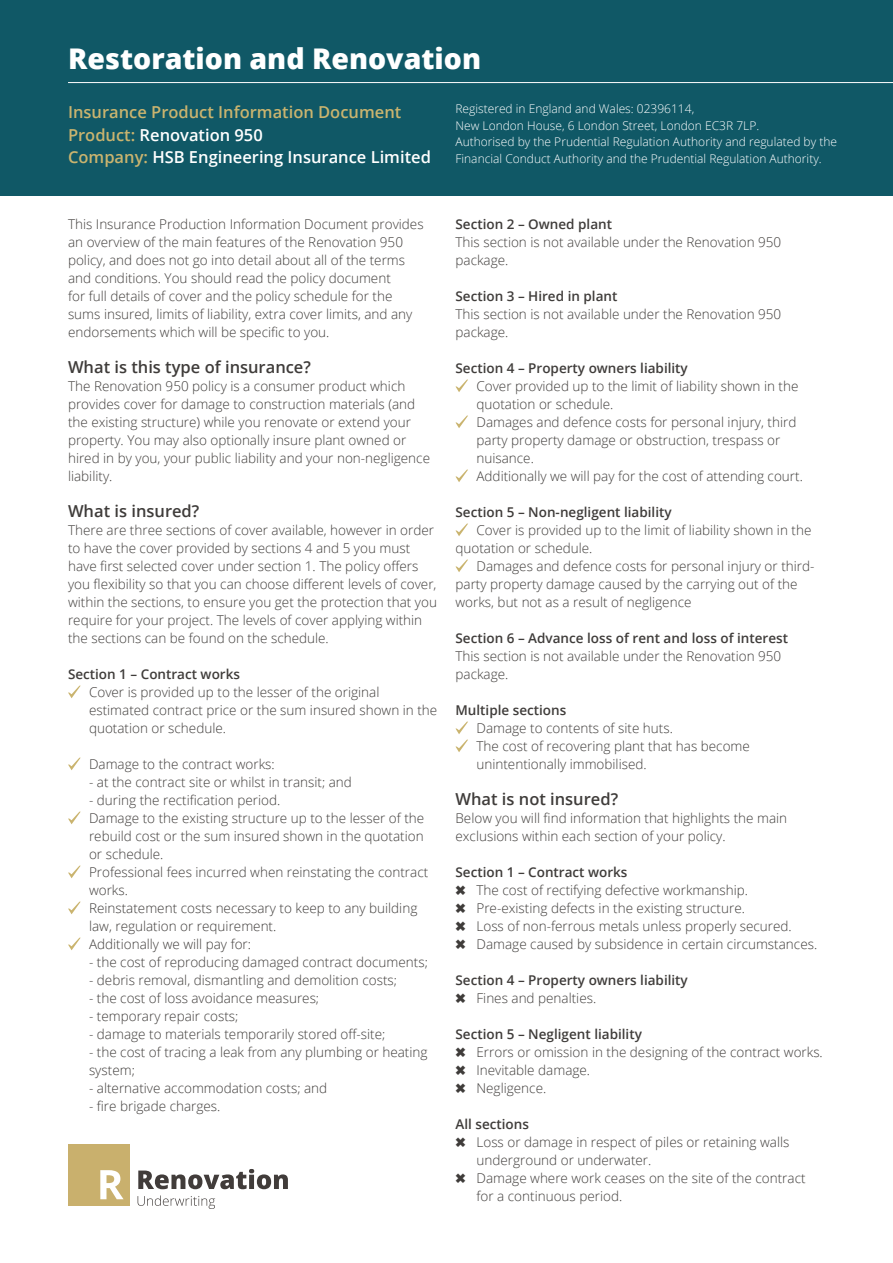
<style>
.page{position:relative;width:893px;height:1263px;background:#fff}
.page>*{position:absolute;margin:0;border:0;box-sizing:border-box;transform-origin:0 0}
.t1{font:800 28.5px "Open Sans";color:#fff}
.t2{font:600 16.5px/22.5px "Open Sans";color:#cab46f}
.t3{font:600 16.5px "Open Sans";color:#3f3c3a}
.t4{font:300 13.5px/18px "Open Sans";color:#3f3c3a}
.t5{font:600 13.5px/18px "Open Sans";color:#3f3c3a}
.t6{font:300 12px/16.5px "Open Sans";color:#fff}
.s1{color:#fff}
.s2{font-weight:600}
.s3{font-weight:300}
</style>
<div class="page">
<div style="left:68px;top:1144px;width:62px;height:62px;background:#c9b06d"></div>
<svg style="left:138px;top:1169px;width:150px;height:20px"></svg>
<svg style="left:138px;top:1195px;width:77px;height:14px"></svg>
<svg style="left:100px;top:1170px;width:24px;height:29px"></svg>
<div style="left:0;top:0;width:893px;height:196px;background:#105866"></div>
<svg style="left:68px;top:686px;width:13px;height:12px"></svg>
<svg style="left:68px;top:758px;width:13px;height:12px"></svg>
<svg style="left:68px;top:812px;width:13px;height:12px"></svg>
<svg style="left:68px;top:866px;width:13px;height:12px"></svg>
<svg style="left:68px;top:902px;width:13px;height:12px"></svg>
<svg style="left:68px;top:938px;width:13px;height:12px"></svg>
<svg style="left:455px;top:380px;width:13px;height:12px"></svg>
<svg style="left:455px;top:416px;width:13px;height:12px"></svg>
<svg style="left:455px;top:470px;width:13px;height:12px"></svg>
<svg style="left:455px;top:524px;width:13px;height:12px"></svg>
<svg style="left:455px;top:560px;width:13px;height:12px"></svg>
<svg style="left:455px;top:722px;width:13px;height:12px"></svg>
<svg style="left:455px;top:740px;width:13px;height:12px"></svg>
<hr style="left:68px;top:82px;width:825px;height:1px;background:#fff">
<h1 class="t1" style="left:68px;top:37px;width:415px">Restoration and Renovation</h1>
<p class="t2" style="left:68px;top:101px;width:364px">Insurance Product Information Document<br>Product: <span class="s1">Renovation 950<br></span>Company: <span class="s1">HSB Engineering Insurance Limited</span></p>
<p class="t6" style="left:455px;top:100px;width:383px">Registered in England and Wales: 02396114,<br>New London House, 6 London Street, London EC3R 7LP.<br>Authorised by the Prudential Regulation Authority and regulated by the Financial Conduct Authority and the Prudential Regulation Authority.</p>
<p class="t4" style="left:68px;top:214px;width:357px">This Insurance Production Information Document provides an overview of the main features of the Renovation 950 policy, and does not go into detail about all of the terms and conditions. You should read the policy document<br>for full details of cover and the policy schedule for the sums insured, limits of liability, extra cover limits, and any endorsements which will be specific to you.</p>
<p class="t3" style="left:68px;top:355px;width:244px">What is this type of insurance?</p>
<p class="t4" style="left:68px;top:376px;width:364px">The Renovation 950 policy is a consumer product which provides cover for damage to construction materials (and the existing structure) while you renovate or extend your property. You may also optionally insure plant owned or hired in by you, your public liability and your non-negligence liability.</p>
<p class="t3" style="left:68px;top:499px;width:133px">What is insured?</p>
<p class="t4" style="left:68px;top:520px;width:370px">There are three sections of cover available, however in order to have the cover provided by sections 4 and 5 you must have first selected cover under section 1. The policy offers you flexibility so that you can choose different levels of cover, within the sections, to ensure you get the protection that you require for your project. The levels of cover applying within the sections can be found on the schedule.</p>
<p class="t5" style="left:68px;top:664px;width:173px">Section 1 – Contract works</p>
<p class="t4" style="left:89px;top:682px;width:350px">Cover is provided up to the lesser of the original estimated contract price or the sum insured shown in the quotation or schedule.</p>
<p class="t4" style="left:89px;top:754px;width:187px">Damage to the contract works:</p>
<p class="t4" style="left:89px;top:772px;width:264px">- at the contract site or whilst in transit; and</p>
<p class="t4" style="left:89px;top:790px;width:341px">- during the rectification period.<br>Damage to the existing structure up to the lesser of the rebuild cost or the sum insured shown in the quotation or schedule.<br>Professional fees incurred when reinstating the contract works.<br>Reinstatement costs necessary to keep to any building law, regulation or requirement.<br>Additionally we will pay for:</p>
<p class="t4" style="left:89px;top:952px;width:340px">- the cost of reproducing damaged contract documents;</p>
<p class="t4" style="left:89px;top:970px;width:309px">- debris removal, dismantling and demolition costs;</p>
<p class="t4" style="left:89px;top:988px;width:232px">- the cost of loss avoidance measures;</p>
<p class="t4" style="left:89px;top:1006px;width:151px">- temporary repair costs;</p>
<p class="t4" style="left:89px;top:1024px;width:298px">- damage to materials temporarily stored off-site;</p>
<p class="t4" style="left:89px;top:1042px;width:340px">- the cost of tracing a leak from any plumbing or heating system;</p>
<p class="t4" style="left:89px;top:1078px;width:240px">- alternative accommodation costs; and</p>
<p class="t4" style="left:89px;top:1096px;width:133px">- fire brigade charges.</p>
<p class="t5" style="left:455px;top:214px;width:158px">Section 2 – Owned plant</p>
<p class="t4" style="left:455px;top:232px;width:327px">This section is not available under the Renovation 950 package.</p>
<p class="t5" style="left:455px;top:286px;width:163px">Section 3 – Hired in plant</p>
<p class="t4" style="left:455px;top:304px;width:327px">This section is not available under the Renovation 950 package.</p>
<p class="t5" style="left:455px;top:358px;width:234px">Section 4 – Property owners liability</p>
<p class="t4" style="left:476px;top:376px;width:328px">Cover provided up to the limit of liability shown in the quotation or schedule.<br>Damages and defence costs for personal injury, third party property damage or obstruction, trespass or nuisance.<br>Additionally we will pay for the cost of attending court.</p>
<p class="t5" style="left:455px;top:502px;width:218px">Section 5 – Non-negligent liability</p>
<p class="t4" style="left:455px;top:520px;width:357px;text-indent:21px">Cover is provided up to the limit of liability shown in the quotation or schedule.</p>
<p class="t4" style="left:455px;top:556px;width:360px;text-indent:21px">Damages and defence costs for personal injury or third&shy;party property damage caused by the carrying out of the works, but not as a result of negligence</p>
<p class="t5" style="left:455px;top:628px;width:334px">Section 6 – Advance loss of rent and loss of interest</p>
<p class="t4" style="left:455px;top:646px;width:327px">This section is not available under the Renovation 950 package.</p>
<p class="t5" style="left:455px;top:700px;width:112px">Multiple sections</p>
<p class="t4" style="left:476px;top:718px;width:275px">Damage to contents of site huts.<br>The cost of recovering plant that has become unintentionally immobilised.</p>
<p class="t3" style="left:455px;top:787px;width:164px">What is not insured?</p>
<p class="t4" style="left:455px;top:808px;width:333px">Below you will find information that highlights the main exclusions within each section of your policy.</p>
<p class="t4" style="left:455px;top:862px;width:363px"><span class="s2">Section 1 – Contract works<br></span>✖ The cost of rectifying defective workmanship.<br>✖ Pre-existing defects in the existing structure.<br>✖ Loss of non-ferrous metals unless properly secured.<br>✖ Damage caused by subsidence in certain circumstances.</p>
<p class="t5" style="left:455px;top:970px;width:234px">Section 4 – Property owners liability ✖ <span class="s3">Fines and penalties.</span></p>
<p class="t4" style="left:455px;top:1024px;width:369px"><span class="s2">Section 5 – Negligent liability<br></span>✖ Errors or omission in the designing of the contract works. ✖ Inevitable damage.<br>✖ Negligence.</p>
<p class="t5" style="left:455px;top:1114px;width:75px">All sections</p>
<p class="t4" style="left:455px;top:1132px;width:335px">✖ Loss or damage in respect of piles or retaining walls</p>
<p class="t4" style="left:476px;top:1150px;width:176px">underground or underwater.</p>
<p class="t4" style="left:455px;top:1168px;width:352px">✖ Damage where work ceases on the site of the contract</p>
<p class="t4" style="left:476px;top:1186px;width:147px">for a continuous period.</p>
</div>
